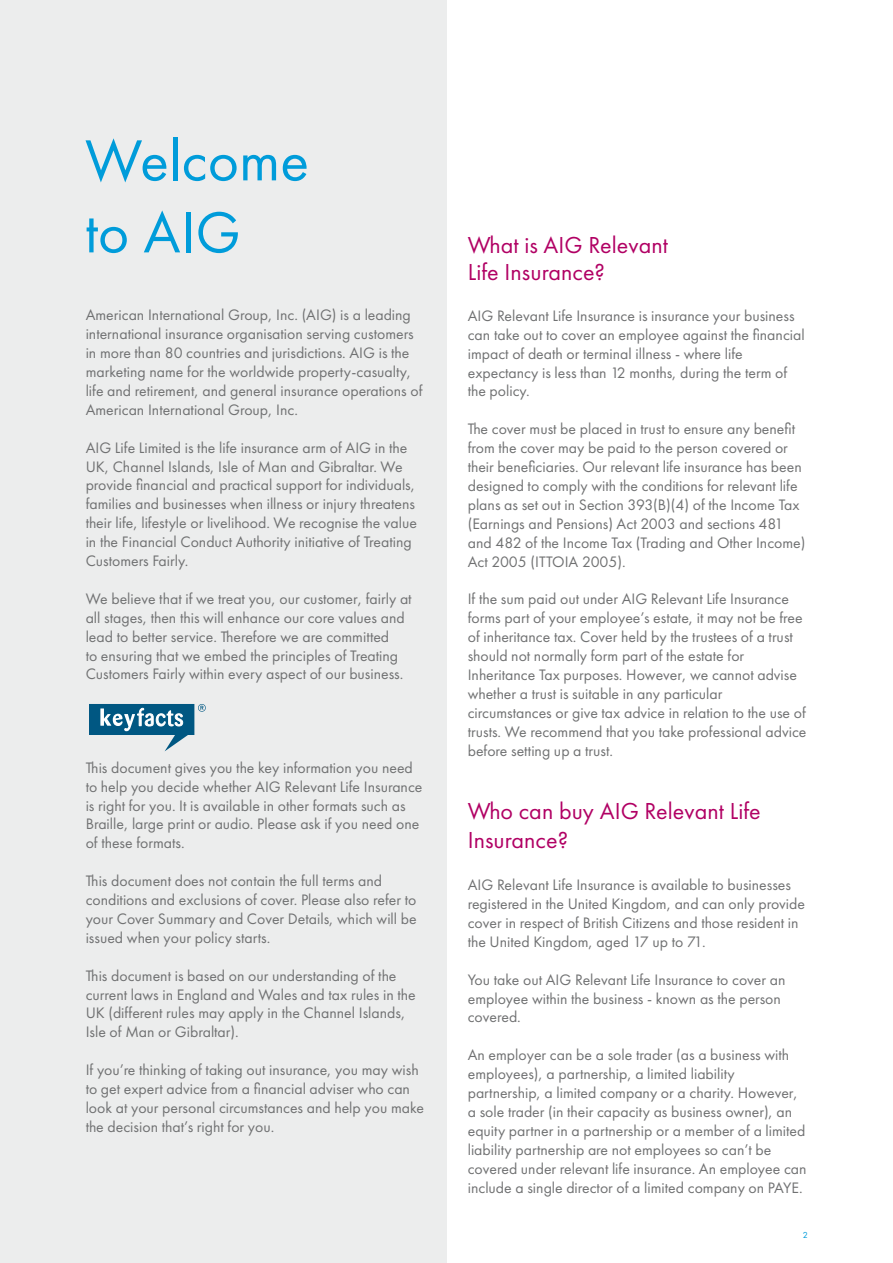
<style>
.page{position:relative;width:893px;height:1263px;background:#fff}
.page>*{position:absolute;margin:0;border:0;box-sizing:border-box;transform-origin:0 0}
.t1{font:60px/72px "Futura PT";color:#009cda}
.t2{font:24px/27px "Futura PT";letter-spacing:.005em;color:#b10064}
.t3{font:15.75px/18.9px "Futura PT";color:#707172}
.t4{font:9px "Futura PT";color:#009cda}
</style>
<div class="page">
<div style="left:0;top:0;width:446px;height:1263px;background:#eceded"></div>
<svg style="left:89px;top:704px;width:117px;height:47px"></svg>
<h1 class="t1" style="left:85px;top:124px;width:226px">Welcome to AIG</h1>
<p class="t3" style="left:86px;top:306px;width:338px">American International Group, Inc. (AIG) is a leading international insurance organisation serving customers in more than 80 countries and jurisdictions. AIG is the marketing name for the worldwide property-casualty, life and retirement, and general insurance operations of American International Group, Inc.</p>
<p class="t3" style="left:86px;top:438px;width:333px">AIG Life Limited is the life insurance arm of AIG in the UK, Channel Islands, Isle of Man and Gibraltar. We provide financial and practical support for individuals, families and businesses when illness or injury threatens their life, lifestyle or livelihood. We recognise the value in the Financial Conduct Authority initiative of Treating Customers Fairly.</p>
<p class="t3" style="left:86px;top:589px;width:327px">We believe that if we treat you, our customer, fairly at all stages, then this will enhance our core values and lead to better service. Therefore we are committed<br>to ensuring that we embed the principles of Treating Customers Fairly within every aspect of our business.</p>
<p class="t3" style="left:86px;top:758px;width:338px">This document gives you the key information you need to help you decide whether AIG Relevant Life Insurance is right for you. It is available in other formats such as Braille, large print or audio. Please ask if you need one of these formats.</p>
<p class="t3" style="left:86px;top:871px;width:333px">This document does not contain the full terms and conditions and exclusions of cover. Please also refer to your Cover Summary and Cover Details, which will be issued when your policy starts.</p>
<p class="t3" style="left:86px;top:966px;width:331px">This document is based on our understanding of the current laws in England and Wales and tax rules in the UK (different rules may apply in the Channel Islands, Isle of Man or Gibraltar).</p>
<p class="t3" style="left:86px;top:1060px;width:340px">If you’re thinking of taking out insurance, you may wish to get expert advice from a financial adviser who can look at your personal circumstances and help you make the decision that’s right for you.</p>
<h2 class="t2" style="left:468px;top:231px;width:202px">What is AIG Relevant<br>Life Insurance?</h2>
<p class="t3" style="left:468px;top:306px;width:338px">AIG Relevant Life Insurance is insurance your business can take out to cover an employee against the financial impact of death or terminal illness - where life expectancy is less than 12 months, during the term of the policy.</p>
<p class="t3" style="left:468px;top:419px;width:339px">The cover must be placed in trust to ensure any benefit from the cover may be paid to the person covered or their beneficiaries. Our relevant life insurance has been designed to comply with the conditions for relevant life plans as set out in Section 393(B)(4) of the Income Tax (Earnings and Pensions) Act 2003 and sections 481 and 482 of the Income Tax (Trading and Other Income)<br>Act 2005 (ITTOIA 2005).</p>
<p class="t3" style="left:468px;top:590px;width:340px">If the sum paid out under AIG Relevant Life Insurance forms part of your employee’s estate, it may not be free of inheritance tax. Cover held by the trustees of a trust should not normally form part of the estate for Inheritance Tax purposes. However, we cannot advise whether a trust is suitable in any particular circumstances or give tax advice in relation to the use of trusts. We recommend that you take professional advice before setting up a trust.</p>
<h2 class="t2" style="left:468px;top:797px;width:295px;line-height:28.8px">Who can buy AIG Relevant Life<br>Insurance?</h2>
<p class="t3" style="left:468px;top:875px;width:339px">AIG Relevant Life Insurance is available to businesses registered in the United Kingdom, and can only provide cover in respect of British Citizens and those resident in the United Kingdom, aged 17 up to 71.</p>
<p class="t3" style="left:468px;top:970px;width:319px">You take out AIG Relevant Life Insurance to cover an employee within the business - known as the person covered.</p>
<p class="t3" style="left:468px;top:1045px;width:340px">An employer can be a sole trader (as a business with employees), a partnership, a limited liability partnership, a limited company or a charity. However, a sole trader (in their capacity as business owner), an equity partner in a partnership or a member of a limited liability partnership are not employees so can’t be covered under relevant life insurance. An employee can include a single director of a limited company on PAYE.</p>
<p class="t4" style="left:803px;top:1229px;width:7px">2</p>
</div>
